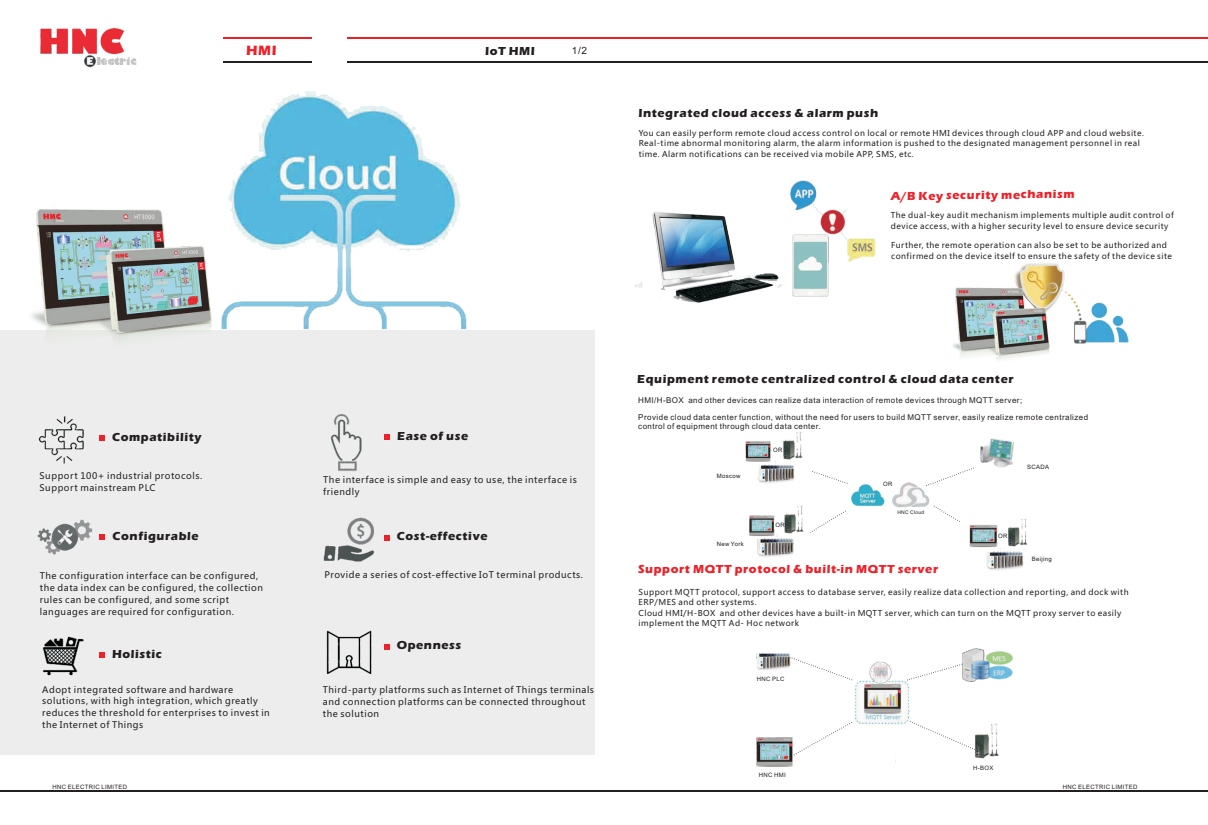
<style>
.page{position:relative;width:1208px;height:825px;background:#fff}
.page>*{position:absolute;margin:0;border:0;box-sizing:border-box;transform-origin:0 0}
.t1{font:700 14px "Eras ITC";color:#ee2028}
.t2{font:700 12px "Eras ITC";letter-spacing:.05em;color:#231f20}
.t3{font:700 12px "Eras ITC";letter-spacing:.05em;color:#ee2028}
.t4{font:10px "Arial";color:#231f20}
.t5{font:9px/11.9px "Microsoft Ya Hei";letter-spacing:.06em;color:#231f20}
.t6{font:8px/10.6px "Microsoft Ya Hei";letter-spacing:.06em;color:#231f20}
.t7{font:8px/16.5px "Arial";letter-spacing:.055em;color:#231f20}
.t8{font:6px "Arial";letter-spacing:.055em;color:#231f20}
.t9{font:5px "Arial";letter-spacing:.055em;color:#231f20}
</style>
<div class="page">
<div style="left:1px;top:330px;width:594px;height:424px;background:#ecedec"></div>
<img style="left:40px;top:28px;width:97px;height:40px">
<hr style="left:347px;top:61px;width:860px;height:2px;background:#231f20">
<hr style="left:347px;top:38px;width:861px;height:1px;background:#ee2028">
<hr style="left:223px;top:38px;width:88px;height:1px;background:#ee2028">
<hr style="left:0;top:790px;width:1207px;height:2px;background:#231f20">
<svg style="left:99px;top:435px;width:6px;height:6px"></svg>
<svg style="left:99px;top:534px;width:6px;height:6px"></svg>
<img style="left:952px;top:263px;width:177px;height:97px">
<svg style="left:384px;top:535px;width:5px;height:6px"></svg>
<svg style="left:99px;top:652px;width:6px;height:6px"></svg>
<svg style="left:384px;top:644px;width:5px;height:6px"></svg>
<img style="left:42px;top:636px;width:42px;height:40px">
<img style="left:326px;top:630px;width:46px;height:45px">
<img style="left:38px;top:416px;width:46px;height:48px">
<img style="left:221px;top:61px;width:246px;height:379px">
<img style="left:31px;top:209px;width:181px;height:132px">
<img style="left:323px;top:517px;width:51px;height:45px">
<img style="left:318px;top:410px;width:52px;height:61px">
<img style="left:37px;top:519px;width:56px;height:36px">
<img style="left:745px;top:432px;width:282px;height:138px">
<svg style="left:925px;top:467px;width:49px;height:19px"></svg>
<svg style="left:811px;top:471px;width:37px;height:13px"></svg>
<svg style="left:809px;top:510px;width:37px;height:23px"></svg>
<svg style="left:933px;top:505px;width:28px;height:18px"></svg>
<img style="left:635px;top:180px;width:241px;height:123px">
<div style="left:876px;top:480px;width:18px;height:9px;background:#fff"></div>
<div style="left:772px;top:448px;width:10px;height:7px;background:#fff"></div>
<div style="left:775px;top:520px;width:9px;height:8px;background:#fff"></div>
<div style="left:997px;top:533px;width:10px;height:10px;background:#fff"></div>
<img style="left:756px;top:648px;width:257px;height:119px">
<h1 class="t1" style="left:246px;top:45px;width:32px">HMI</h1>
<h2 class="t2" style="left:485px;top:47px;width:51px">IoT HMI</h2>
<p class="t4" style="left:572px;top:46px;width:17px">1/2</p>
<h2 class="t2" style="left:638px;top:109px;width:241px">Integrated cloud access &amp; alarm push</h2>
<p class="t6" style="left:638px;top:128px;width:507px">You can easily perform remote cloud access control on local or remote HMI devices through cloud APP and cloud website.<br>Real-time abnormal monitoring alarm, the alarm information is pushed to the designated management personnel in real time. Alarm notifications can be received via mobile APP, SMS, etc.</p>
<h2 class="t3" style="left:890px;top:192px;width:185px;rotate:-1deg">A/B Key security mechanism</h2>
<p class="t6" style="left:891px;top:211px;width:284px">The dual-key audit mechanism implements multiple audit control of device access, with a higher security level to ensure device security</p>
<p class="t6" style="left:891px;top:241px;width:282px">Further, the remote operation can also be set to be authorized and confirmed on the device itself to ensure the safety of the device site</p>
<h2 class="t2" style="left:112px;top:433px;width:91px">Compatibility</h2>
<p class="t5" style="left:40px;top:471px;width:164px">Support 100+ industrial protocols.<br>Support mainstream PLC</p>
<h2 class="t2" style="left:113px;top:532px;width:87px">Configurable</h2>
<p class="t5" style="left:40px;top:570px;width:225px">The configuration interface can be configured, the data index can be configured, the collection rules can be configured, and some script languages are required for configuration.</p>
<h2 class="t2" style="left:112px;top:650px;width:51px">Holistic</h2>
<p class="t5" style="left:42px;top:684px;width:229px">Adopt integrated software and hardware solutions, with high integration, which greatly reduces the threshold for enterprises to invest in the Internet of Things</p>
<h2 class="t2" style="left:397px;top:432px;width:72px">Ease of use</h2>
<p class="t5" style="left:323px;top:475px;width:255px">The interface is simple and easy to use, the interface is friendly</p>
<h2 class="t2" style="left:397px;top:532px;width:92px">Cost-effective</h2>
<p class="t5" style="left:324px;top:570px;width:260px">Provide a series of cost-effective IoT terminal products.</p>
<h2 class="t2" style="left:397px;top:641px;width:66px">Openness</h2>
<p class="t5" style="left:323px;top:684px;width:273px">Third-party platforms such as Internet of Things terminals and connection platforms can be connected throughout the solution</p>
<h2 class="t2" style="left:637px;top:374px;width:378px">Equipment remote centralized control &amp; cloud data center</h2>
<p class="t7" style="left:638px;top:393px;width:451px">HMI/H-BOX and other devices can realize data interaction of remote devices through MQTT server;<br>Provide cloud data center function, without the need for users to build MQTT server, easily realize remote centralized</p>
<p class="t7" style="left:638px;top:419px;width:184px">control of equipment through cloud data center.</p>
<p class="t8" style="left:716px;top:473px;width:25px">Moscow</p>
<p class="t8" style="left:716px;top:542px;width:29px">New York</p>
<p class="t8" style="left:773px;top:447px;width:11px">OR</p>
<p class="t8" style="left:775px;top:522px;width:11px">OR</p>
<p class="t8" style="left:883px;top:482px;width:11px">OR</p>
<p class="t9" style="left:897px;top:510px;width:28px">HNC Cloud</p>
<h2 class="t3" style="left:638px;top:564px;width:301px">Support MQTT protocol &amp; built-in MQTT server</h2>
<p class="t8" style="left:1027px;top:465px;width:24px">SCADA</p>
<p class="t8" style="left:998px;top:533px;width:11px">OR</p>
<p class="t8" style="left:1031px;top:556px;width:22px">Beijing</p>
<p class="t6" style="left:638px;top:587px;width:491px">Support MQTT protocol, support access to database server, easily realize data collection and reporting, and dock with ERP/MES and other systems.<br>Cloud HMI/H-BOX and other devices have a built-in MQTT server, which can turn on the MQTT proxy server to easily implement the MQTT Ad- Hoc network</p>
<p class="t8" style="left:756px;top:676px;width:29px">HNC PLC</p>
<p class="t8" style="left:759px;top:772px;width:28px">HNC HMI</p>
<p class="t8" style="left:973px;top:765px;width:22px">H-BOX</p>
<p class="t8" style="left:53px;top:785px;width:76px">HNC ELECTRIC LIMITED</p>
<p class="t8" style="left:1062px;top:785px;width:76px">HNC ELECTRIC LIMITED</p>
</div>
